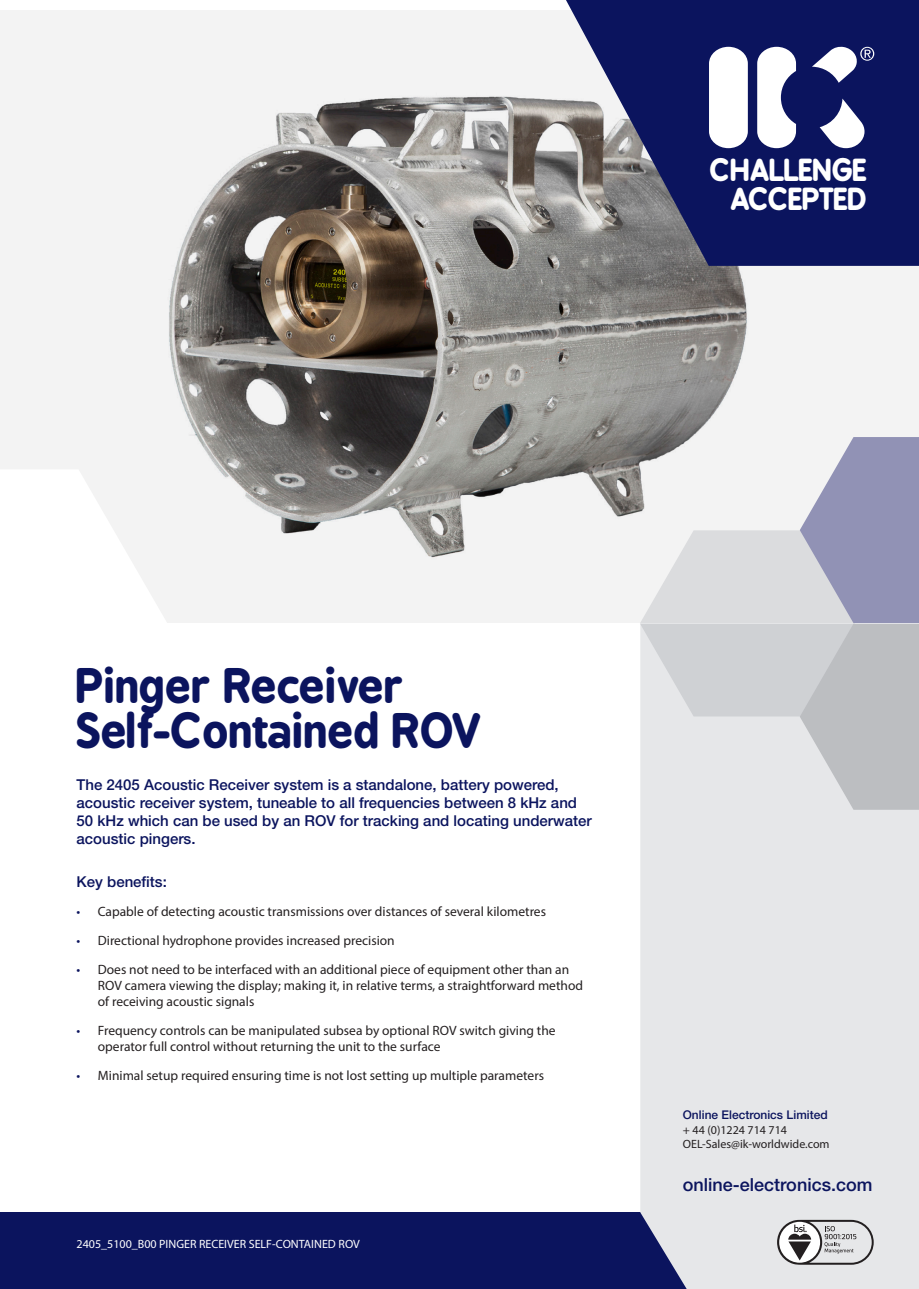
<style>
.page{position:relative;width:919px;height:1289px;background:#fff}
.page>*{position:absolute;margin:0;border:0;box-sizing:border-box;transform-origin:0 0}
.t1{font:700 45px "B Preplay";color:#0b145e}
.t2{font:700 28.8px/28.8px "B Preplay";color:#fff;text-align:right}
.t3{font:500 18px "Helvetica Neue LT Pro";color:#0b145e}
.t4{font:500 15px/18px "Helvetica Neue LT Pro";color:#0b145e}
.t5{font:13.5px/16.2px "Myriad Pro";color:#231f20}
.t6{font:12px/14.4px "Myriad Pro";color:#231f20}
.t7{font:12px "Myriad Pro";color:#fff}
.s1{color:#0b145e}
.s2{font-family:"Helvetica Neue LT Pro";font-weight:500;color:#0b145e}
</style>
<div class="page">
<div style="left:0;top:1212px;width:918px;height:76px;background:#0b145e"></div>
<div style="left:640px;top:809px;width:278px;height:479px;background:#e6e7e9"></div>
<img style="left:0;top:11px;width:918px;height:612px">
<svg style="left:566px;top:0;width:352px;height:266px;fill:#0b145e"></svg>
<svg style="left:709px;top:46px;width:165px;height:102px"></svg>
<svg style="left:639px;top:437px;width:279px;height:372px"></svg>
<svg style="left:0;top:469px;width:168px;height:154px"></svg>
<svg style="left:777px;top:1219px;width:96px;height:45px"></svg>
<p class="t2" style="left:709px;top:156px;width:158px">CHALLENGE<br>ACCEPTED</p>
<p class="t1" style="left:77px;top:658px;width:329px">Pinger Receiver</p>
<p class="t1" style="left:77px;top:703px;width:406px">Self-Contained ROV</p>
<p class="t4" style="left:77px;top:775px;width:516px">The 2405 Acoustic Receiver system is a standalone, battery powered, acoustic receiver system, tuneable to all frequencies between 8 kHz and 50 kHz which can be used by an ROV for tracking and locating underwater acoustic pingers.</p>
<p class="t4" style="left:77px;top:872px;width:92px">Key benefits:</p>
<p class="t5" style="left:77px;top:902px;width:471px"><span class="s1">•</span> Capable of detecting acoustic transmissions over distances of several kilometres</p>
<p class="t5" style="left:77px;top:931px;width:320px"><span class="s1">•</span> Directional hydrophone provides increased precision</p>
<p class="t5" style="left:98px;top:960px;width:486px;text-indent:-21px"><span class="s1">•</span> Does not need to be interfaced with an additional piece of equipment other than an<br>ROV camera viewing the display; making it, in relative terms, a straightforward method of receiving acoustic signals</p>
<p class="t5" style="left:98px;top:1022px;width:459px;text-indent:-21px"><span class="s1">•</span> Frequency controls can be manipulated subsea by optional ROV switch giving the operator full control without returning the unit to the surface</p>
<p class="t5" style="left:77px;top:1067px;width:469px"><span class="s1">•</span> Minimal setup required ensuring time is not lost setting up multiple parameters</p>
<p class="t7" style="left:77px;top:1235px;width:285px">2405_5100_B00 PINGER RECEIVER SELF-CONTAINED ROV</p>
<p class="t6" style="left:682px;top:1107px;width:148px"><span class="s2">Online Electronics Limited </span>+ 44 (0)1224 714 714<br>OEL-Sales@ik-worldwide.com</p>
<p class="t3" style="left:682px;top:1173px;width:191px">online-electronics.com</p>
</div>
